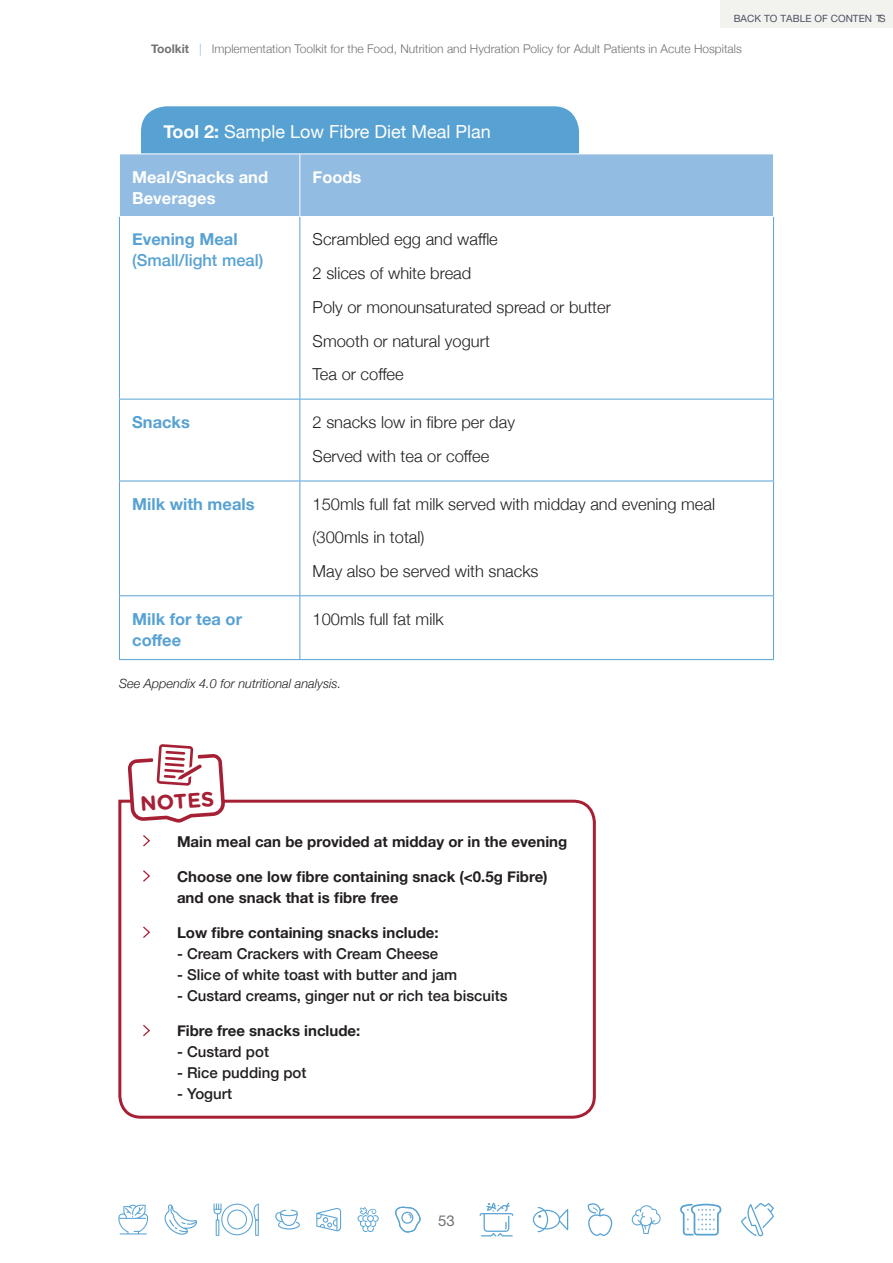
<style>
.page{position:relative;width:893px;height:1263px;background:#fff}
.page>*{position:absolute;margin:0;border:0;box-sizing:border-box;transform-origin:0 0}
.Section_into_-_toolk{font:700 20.85px "Gotham Rounded";color:#a62035}
.Toolkit_body{font:18px "Helvetica Neue";color:#fff}
.Toolkit_body-2{font:300 16.5px "Helvetica Neue";color:#231f20}
.Toolkit_body-3{font:700 16.5px/21px "Helvetica Neue";color:#58a2d3}
.Toolkit_body-4{font:700 16.5px/21px "Helvetica Neue";color:#fff}
.Toolkit_body-5{font:500 16.5px/21px "Helvetica Neue";color:#58a2d3}
.Notes_text_-_toolkit{font:700 15px/21px "Helvetica Neue";color:#231f20}
.Notes_text_-_toolkit-2{font:500 15px "Helvetica Neue";color:#231f20}
.t1{font:15px "Helvetica Neue";color:#717275}
.Toolkit_body-6{font:italic 300 12.75px "Helvetica Neue";color:#231f20}
.t2{font:300 12px "Helvetica Neue";color:#717275}
.t3{font:10.05px "Helvetica Neue";letter-spacing:.005em;color:#485061}
.s1{font-weight:700}
.s2{color:#8cb8df}
</style>
<div class="page">
<svg style="left:118px;top:1205px;width:30px;height:29px"></svg>
<svg style="left:164px;top:1204px;width:33px;height:31px"></svg>
<hr style="left:216px;top:1219px;width:3px;height:17px;background:#58a2d3">
<svg style="left:214px;top:1203px;width:45px;height:32px"></svg>
<svg style="left:275px;top:1209px;width:25px;height:20px"></svg>
<svg style="left:316px;top:1208px;width:25px;height:23px"></svg>
<svg style="left:358px;top:1207px;width:21px;height:25px"></svg>
<svg style="left:395px;top:1206px;width:26px;height:26px"></svg>
<svg style="left:480px;top:1202px;width:33px;height:34px"></svg>
<svg style="left:533px;top:1207px;width:35px;height:25px"></svg>
<svg style="left:587px;top:1203px;width:26px;height:33px"></svg>
<svg style="left:632px;top:1205px;width:29px;height:29px"></svg>
<svg style="left:680px;top:1203px;width:42px;height:32px"></svg>
<svg style="left:741px;top:1203px;width:33px;height:33px"></svg>
<div style="left:720px;top:0;width:173px;height:27px;background:#f2f2ef"></div>
<svg style="left:120px;top:106px;width:653px;height:110px;background:#92bee1"></svg>
<hr style="left:119px;top:154px;width:181px;height:1px;background:#fff">
<hr style="left:300px;top:154px;width:474px;height:1px;background:#fff">
<hr style="left:299px;top:154px;width:1px;height:62px;background:#fff">
<hr style="left:119px;top:217px;width:1px;height:182px;background:#58a2d3">
<hr style="left:299px;top:217px;width:1px;height:182px;background:#58a2d3">
<hr style="left:773px;top:217px;width:1px;height:182px;background:#58a2d3">
<hr style="left:119px;top:399px;width:181px;height:1px;background:#58a2d3">
<hr style="left:119px;top:399px;width:1px;height:82px;background:#58a2d3">
<hr style="left:300px;top:399px;width:474px;height:1px;background:#58a2d3">
<hr style="left:299px;top:399px;width:1px;height:82px;background:#58a2d3">
<hr style="left:773px;top:399px;width:1px;height:82px;background:#58a2d3">
<hr style="left:119px;top:481px;width:181px;height:1px;background:#58a2d3">
<hr style="left:119px;top:481px;width:1px;height:114px;background:#58a2d3">
<hr style="left:300px;top:481px;width:474px;height:1px;background:#58a2d3">
<hr style="left:299px;top:481px;width:1px;height:114px;background:#58a2d3">
<hr style="left:773px;top:481px;width:1px;height:114px;background:#58a2d3">
<hr style="left:119px;top:595px;width:181px;height:1px;background:#58a2d3">
<hr style="left:119px;top:596px;width:1px;height:63px;background:#58a2d3">
<hr style="left:300px;top:595px;width:474px;height:1px;background:#58a2d3">
<hr style="left:299px;top:596px;width:1px;height:63px;background:#58a2d3">
<hr style="left:773px;top:596px;width:1px;height:63px;background:#58a2d3">
<hr style="left:119px;top:659px;width:181px;height:1px;background:#58a2d3">
<hr style="left:300px;top:659px;width:474px;height:1px;background:#58a2d3">
<svg style="left:118px;top:799px;width:478px;height:320px"></svg>
<svg style="left:128px;top:744px;width:97px;height:79px"></svg>
<p class="t3" style="left:734px;top:12px;width:153px">BACK TO TABLE OF CONTEN TS</p>
<p class="t2" style="left:151px;top:39px;width:592px"><span class="s1">Toolkit</span> <span class="s2">|</span> Implementation Toolkit for the Food, Nutrition and Hydration Policy for Adult Patients in Acute Hospitals</p>
<p class="Toolkit_body" style="left:164px;top:118px;width:329px"><span class="s1">Tool 2:</span> Sample Low Fibre Diet Meal Plan</p>
<p class="Toolkit_body-4" style="left:132px;top:167px;width:137px">Meal/Snacks and<br>Beverages</p>
<p class="Toolkit_body-4" style="left:313px;top:167px;width:50px">Foods</p>
<p class="Toolkit_body-5" style="left:132px;top:228px;width:133px"><span class="s1">Evening Meal </span>(Small/light meal)</p>
<p class="Toolkit_body-2" style="left:313px;top:226px;width:187px">Scrambled egg and waffle</p>
<p class="Toolkit_body-2" style="left:313px;top:260px;width:160px">2 slices of white bread</p>
<p class="Toolkit_body-2" style="left:313px;top:294px;width:300px">Poly or monounsaturated spread or butter</p>
<p class="Toolkit_body-2" style="left:313px;top:327px;width:179px">Smooth or natural yogurt</p>
<p class="Toolkit_body-2" style="left:313px;top:361px;width:93px">Tea or coffee</p>
<p class="Toolkit_body-3" style="left:132px;top:412px;width:59px">Snacks</p>
<p class="Toolkit_body-2" style="left:313px;top:409px;width:204px">2 snacks low in fibre per day</p>
<p class="Toolkit_body-2" style="left:313px;top:442px;width:178px">Served with tea or coffee</p>
<p class="Toolkit_body-3" style="left:132px;top:494px;width:124px">Milk with meals</p>
<p class="Toolkit_body-2" style="left:313px;top:490px;width:404px">150mls full fat milk served with midday and evening meal</p>
<p class="Toolkit_body-2" style="left:313px;top:524px;width:113px">(300mls in total)</p>
<p class="Toolkit_body-2" style="left:313px;top:558px;width:227px">May also be served with snacks</p>
<p class="Toolkit_body-3" style="left:132px;top:609px;width:111px">Milk for tea or coffee</p>
<p class="Toolkit_body-2" style="left:313px;top:605px;width:133px">100mls full fat milk</p>
<p class="Toolkit_body-6" style="left:119px;top:673px;width:224px">See Appendix 4.0 for nutritional analysis.</p>
<p class="Section_into_-_toolk" style="left:139px;top:789px;width:76px;rotate:-4deg">NOTES</p>
<p class="Notes_text_-_toolkit" style="left:177px;top:831px;width:392px">Main meal can be provided at midday or in the evening</p>
<p class="Notes_text_-_toolkit" style="left:177px;top:866px;width:372px">Choose one low fibre containing snack (&lt;0.5g Fibre) and one snack that is fibre free</p>
<p class="Notes_text_-_toolkit" style="left:177px;top:922px;width:263px">Low fibre containing snacks include:</p>
<p class="Notes_text_-_toolkit-2" style="left:177px;top:942px;width:263px">- Cream Crackers with Cream Cheese</p>
<p class="Notes_text_-_toolkit-2" style="left:177px;top:963px;width:282px">- Slice of white toast with butter and jam</p>
<p class="Notes_text_-_toolkit-2" style="left:177px;top:984px;width:332px">- Custard creams, ginger nut or rich tea biscuits</p>
<p class="Notes_text_-_toolkit" style="left:177px;top:1021px;width:185px">Fibre free snacks include:</p>
<p class="Notes_text_-_toolkit-2" style="left:177px;top:1040px;width:93px">- Custard pot</p>
<p class="Notes_text_-_toolkit-2" style="left:177px;top:1061px;width:131px">- Rice pudding pot</p>
<p class="Notes_text_-_toolkit-2" style="left:177px;top:1082px;width:57px">- Yogurt</p>
<p class="t1" style="left:438px;top:1211px;width:18px">53</p>
</div>
